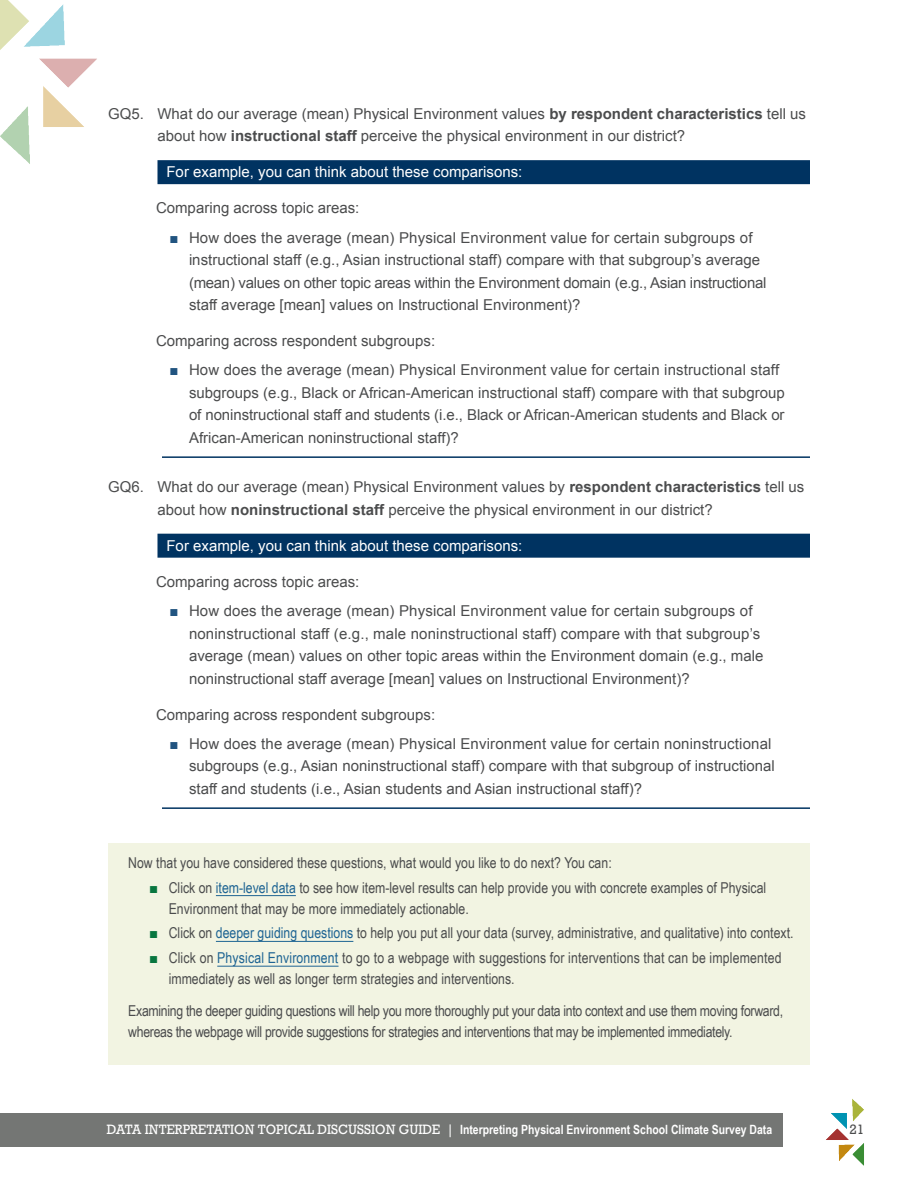
<style>
.page{position:relative;width:918px;height:1188px;background:#fff}
.page>*{position:absolute;margin:0;border:0;box-sizing:border-box;transform-origin:0 0}
.t1{font:15px/22.5px "Arial";color:#4b4c4d}
.t2{font:15px/21px "Arial Narrow";color:#4b4c4d}
.t3{font:15px/21px "Arial Narrow";letter-spacing:-.02em;color:#4b4c4d}
.t4{font:15px "Arial";color:#fff}
.t5{font:700 12.75px "Arial Narrow";color:#fff}
.t6{font:12.75px "Rockwell";color:#4b4c4d}
.s1{font-weight:700}
.s2{color:#215480}
.s3{font-family:"Arial";color:#08763f}
.s4{color:#1e6493}
.s5{font-family:"Rockwell";font-weight:400}
</style>
<div class="page">
<div style="left:0;top:1113px;width:783px;height:34px;background:#747674"></div>
<img style="left:0;top:0;width:97px;height:164px">
<img style="left:826px;top:1099px;width:38px;height:67px">
<div style="left:157px;top:160px;width:653px;height:24px;background:#003361"></div>
<hr style="left:162px;top:456px;width:648px;height:2px;background:#003361">
<div style="left:157px;top:534px;width:653px;height:24px;background:#003361"></div>
<hr style="left:162px;top:807px;width:648px;height:2px;background:#003361">
<div style="left:108px;top:843px;width:702px;height:222px;background:#f2f4e2"></div>
<hr style="left:216px;top:895px;width:80px;height:1px;background:#1e6493">
<hr style="left:216px;top:941px;width:137px;height:1px;background:#1e6493">
<hr style="left:217px;top:966px;width:122px;height:1px;background:#1e6493">
<p class="t1" style="left:158px;top:103px;width:650px;text-indent:-50px">GQ5. What do our average (mean) Physical Environment values <span class="s1">by respondent characteristics</span> tell us about how <span class="s1">instructional staff</span> perceive the physical environment in our district?</p>
<p class="t4" style="left:166px;top:162px;width:357px">For example, you can think about these comparisons:</p>
<p class="t1" style="left:156px;top:197px;width:205px">Comparing across topic areas:</p>
<p class="t1" style="left:189px;top:226px;width:579px;text-indent:-20px"><span class="s2">■</span> How does the average (mean) Physical Environment value for certain subgroups of instructional staff (e.g., Asian instructional staff) compare with that subgroup’s average (mean) values on other topic areas within the Environment domain (e.g., Asian instructional staff average [mean] values on Instructional Environment)?</p>
<p class="t1" style="left:156px;top:330px;width:281px">Comparing across respondent subgroups:</p>
<p class="t1" style="left:189px;top:359px;width:597px;text-indent:-20px"><span class="s2">■</span> How does the average (mean) Physical Environment value for certain instructional staff subgroups (e.g., Black or African-American instructional staff) compare with that subgroup of noninstructional staff and students (i.e., Black or African-American students and Black or African-American noninstructional staff)?</p>
<p class="t1" style="left:158px;top:476px;width:648px;text-indent:-50px">GQ6. What do our average (mean) Physical Environment values by <span class="s1">respondent characteristics</span> tell us about how <span class="s1">noninstructional staff</span> perceive the physical environment in our district?</p>
<p class="t4" style="left:166px;top:536px;width:357px">For example, you can think about these comparisons:</p>
<p class="t1" style="left:156px;top:571px;width:205px">Comparing across topic areas:</p>
<p class="t1" style="left:189px;top:600px;width:576px;text-indent:-20px"><span class="s2">■</span> How does the average (mean) Physical Environment value for certain subgroups of noninstructional staff (e.g., male noninstructional staff) compare with that subgroup’s average (mean) values on other topic areas within the Environment domain (e.g., male noninstructional staff average [mean] values on Instructional Environment)?</p>
<p class="t1" style="left:156px;top:703px;width:281px">Comparing across respondent subgroups:</p>
<p class="t1" style="left:189px;top:733px;width:587px;text-indent:-20px"><span class="s2">■</span> How does the average (mean) Physical Environment value for certain noninstructional subgroups (e.g., Asian noninstructional staff) compare with that subgroup of instructional staff and students (i.e., Asian students and Asian instructional staff)?</p>
<p class="t2" style="left:128px;top:851px;width:485px">Now that you have considered these questions, what would you like to do next? You can:</p>
<p class="t2" style="left:169px;top:876px;width:599px;text-indent:-20px"><span class="s3">■</span> Click on <span class="s4">item-level data</span> to see how item-level results can help provide you with concrete examples of Physical<br>Environment that may be more immediately actionable.</p>
<p class="t2" style="left:149px;top:922px;width:646px"><span class="s3">■</span> Click on <span class="s4">deeper guiding questions</span> to help you put all your data (survey, administrative, and qualitative) into context.</p>
<p class="t2" style="left:169px;top:947px;width:614px;text-indent:-20px"><span class="s3">■</span> Click on <span class="s4">Physical Environment</span> to go to a webpage with suggestions for interventions that can be implemented immediately as well as longer term strategies and interventions.</p>
<p class="t3" style="left:128px;top:1000px;width:657px">Examining the deeper guiding questions will help you more thoroughly put your data into context and use them moving forward, whereas the webpage will provide suggestions for strategies and interventions that may be implemented immediately.</p>
<p class="t5" style="left:107px;top:1120px;width:667px"><span class="s5">DATA INTERPRETATION TOPICAL DISCUSSION GUIDE |</span> Interpreting Physical Environment School Climate Survey Data</p>
<p class="t6" style="left:850px;top:1121px;width:16px">21</p>
</div>
